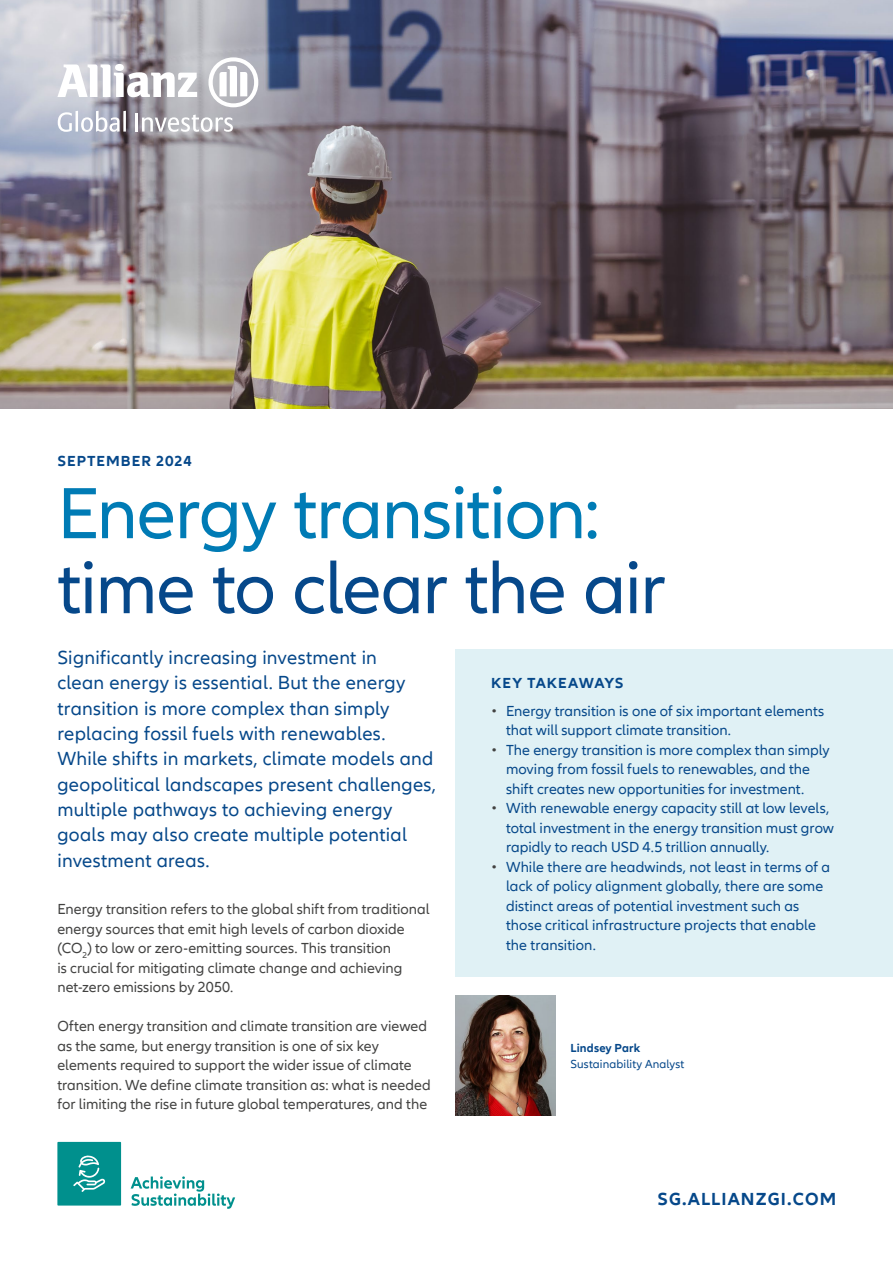
<style>
.page{position:relative;width:893px;height:1263px;background:#fff}
.page>*{position:absolute;margin:0;border:0;box-sizing:border-box;transform-origin:0 0}
.t1{font:75px "Allianz Neo";letter-spacing:-.02em;color:#007bb5}
.t2{font:75px "Allianz Neo";letter-spacing:-.02em;color:#06488a}
.t3{font:19.5px/25.3px "Allianz Neo";letter-spacing:.015em;color:#06488a}
.t4{font:700 18px "Allianz Neo";letter-spacing:.06em;color:#06488a}
.t5{font:15px/19.5px "Allianz Neo";letter-spacing:.005em;color:#06488a}
.t6{font:15px/19.5px "Allianz Neo";letter-spacing:.005em;color:#424241}
.t7{font:700 15px "Allianz Neo";letter-spacing:.065em;color:#06488a}
.t8{font:12px "Allianz Neo";letter-spacing:.01em;color:#06488a}
.t9{font:700 12px "Allianz Neo";letter-spacing:.01em;color:#06488a}
.s1{color:#424241}
</style>
<div class="page">
<img style="left:0;top:0;width:893px;height:408px">
<img style="left:455px;top:995px;width:101px;height:120px">
<div style="left:455px;top:649px;width:438px;height:327px;background:#e0f1f5"></div>
<div style="left:57px;top:1142px;width:64px;height:63px;background:#00908d"></div>
<svg style="left:73px;top:1155px;width:33px;height:37px"></svg>
<svg style="left:131px;top:1176px;width:104px;height:33px"></svg>
<svg style="left:57px;top:64px;width:140px;height:33px"></svg>
<svg style="left:208px;top:57px;width:50px;height:50px"></svg>
<svg style="left:58px;top:112px;width:14px;height:20px"></svg>
<hr style="left:76px;top:111px;width:2px;height:21px;background:#fff">
<svg style="left:81px;top:111px;width:39px;height:21px"></svg>
<hr style="left:123px;top:111px;width:3px;height:21px;background:#fff">
<hr style="left:135px;top:113px;width:3px;height:19px;background:#fff">
<svg style="left:142px;top:115px;width:91px;height:17px"></svg>
<p class="t7" style="left:57px;top:453px;width:136px">SEPTEMBER 2024</p>
<h1 class="t1" style="left:57px;top:470px;width:544px">Energy transition:</h1>
<h1 class="t2" style="left:57px;top:545px;width:610px">time to clear the air</h1>
<p class="t3" style="left:57px;top:645px;width:380px">Significantly increasing investment in<br>clean energy is essential. But the energy transition is more complex than simply replacing fossil fuels with renewables.<br>While shifts in markets, climate models and geopolitical landscapes present challenges, multiple pathways to achieving energy goals may also create multiple potential investment areas.</p>
<p class="t6" style="left:57px;top:900px;width:374px">Energy transition refers to the global shift from traditional energy sources that emit high levels of carbon dioxide (CO<sub>2</sub>) to low or zero-emitting sources. This transition<br>is crucial for mitigating climate change and achieving net-zero emissions by 2050.</p>
<p class="t6" style="left:57px;top:1017px;width:375px">Often energy transition and climate transition are viewed as the same, but energy transition is one of six key elements required to support the wider issue of climate transition. We define climate transition as: what is needed for limiting the rise in future global temperatures, and the</p>
<p class="t7" style="left:491px;top:674px;width:134px">KEY TAKEAWAYS</p>
<p class="t5" style="left:506px;top:701px;width:320px;text-indent:-15px"><span class="s1">•</span> Energy transition is one of six important elements that will support climate transition.</p>
<p class="t5" style="left:506px;top:740px;width:325px;text-indent:-15px"><span class="s1">•</span> The energy transition is more complex than simply moving from fossil fuels to renewables, and the shift creates new opportunities for investment.</p>
<p class="t5" style="left:506px;top:799px;width:330px;text-indent:-15px"><span class="s1">•</span> With renewable energy capacity still at low levels, total investment in the energy transition must grow rapidly to reach USD 4.5 trillion annually.</p>
<p class="t5" style="left:506px;top:857px;width:326px;text-indent:-15px"><span class="s1">•</span> While there are headwinds, not least in terms of a lack of policy alignment globally, there are some distinct areas of potential investment such as those critical infrastructure projects that enable the transition.</p>
<p class="t9" style="left:570px;top:1041px;width:71px">Lindsey Park</p>
<p class="t8" style="left:570px;top:1057px;width:115px">Sustainability Analyst</p>
<p class="t4" style="left:658px;top:1188px;width:180px">SG.ALLIANZGI.COM</p>
</div>
